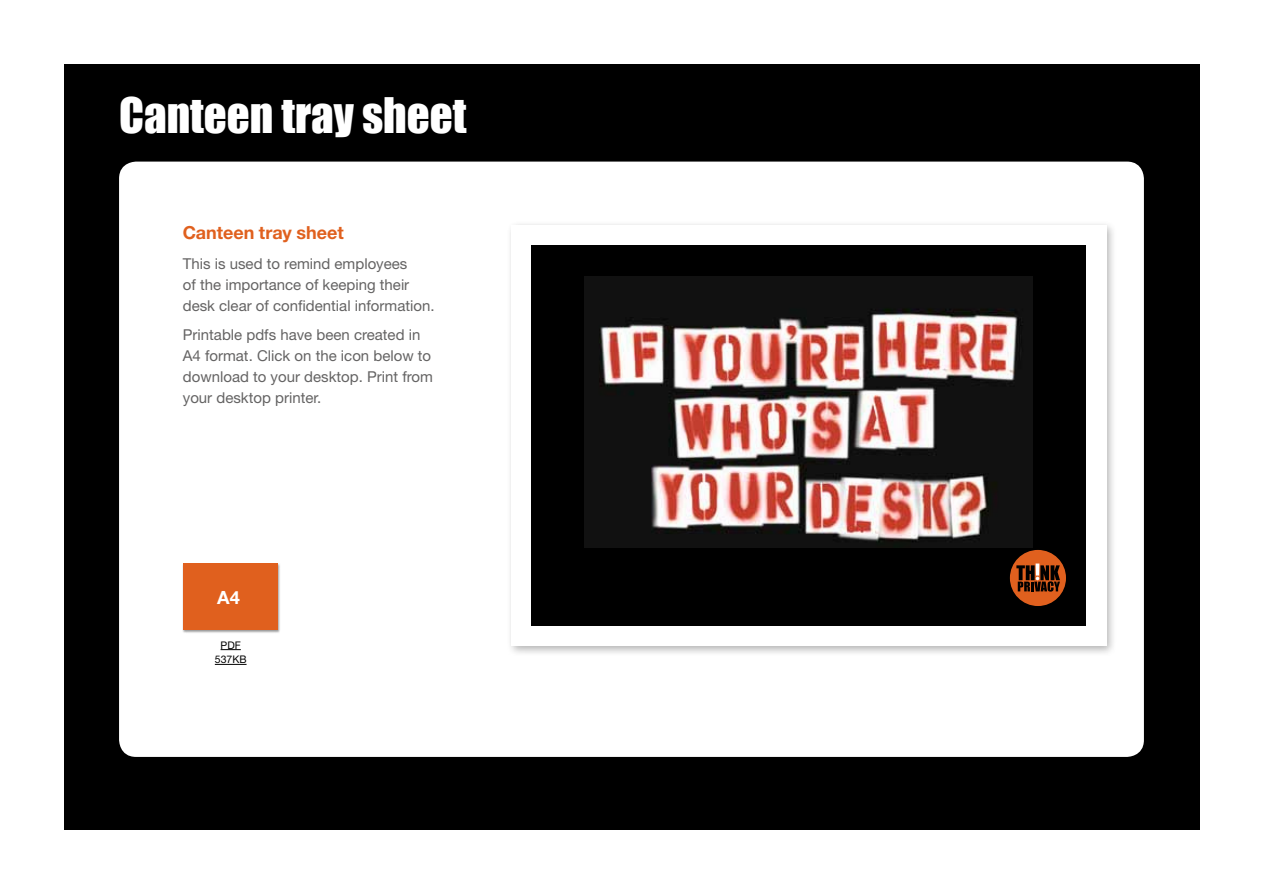
<style>
.page{position:relative;width:1263px;height:893px;background:#fff}
.page>*{position:absolute;margin:0;border:0;box-sizing:border-box;transform-origin:0 0}
.t1{font:45px "Impact";color:#fff}
.t2{font:700 18.3px "Helvetica Neue";color:#fff}
.t3{font:700 18px "Helvetica Neue";color:#e0601e}
.t4{font:15px/21px "Helvetica Neue";color:#646363}
.t5{font:10.5px/14.7px "Helvetica Neue";color:#000;text-align:center}
</style>
<div class="page">
<div style="left:64px;top:64px;width:1135px;height:765px;background:#000"></div>
<div style="left:119px;top:162px;width:1025px;height:595px;background:#fff;border-radius:17px"></div>
<div style="left:182px;top:563px;width:99px;height:71px;background:#000;opacity:.4"></div>
<div style="left:183px;top:563px;width:94px;height:67px;background:#e0601e"></div>
<svg style="left:221px;top:649px;width:20px;height:1px"></svg>
<hr style="left:215px;top:664px;width:32px;height:1px;background:#000">
<div style="left:506px;top:220px;width:611px;height:438px;background:#000;opacity:.3"></div>
<div style="left:511px;top:225px;width:595px;height:421px;background:#fff"></div>
<div style="left:531px;top:245px;width:555px;height:381px;background:#000"></div>
<img style="left:584px;top:276px;width:448px;height:272px">
<div style="left:1010px;top:550px;width:56px;height:56px;background:#e0601e;border-radius:50%"></div>
<svg style="left:1016px;top:565px;width:44px;height:27px"></svg>
<h1 class="t1" style="left:119px;top:81px;width:349px">Canteen tray sheet</h1>
<p class="t3" style="left:183px;top:222px;width:162px">Canteen tray sheet</p>
<p class="t4" style="left:183px;top:253px;width:253px">This is used to remind employees<br>of the importance of keeping their desk clear of confidential information.</p>
<p class="t4" style="left:183px;top:324px;width:252px">Printable pdfs have been created in<br>A4 format. Click on the icon below to download to your desktop. Print from your desktop printer.</p>
<p class="t2" style="left:217px;top:586px;width:24px">A4</p>
<p class="t5" style="left:215px;top:637px;width:33px">PDF<br>537KB</p>
</div>
